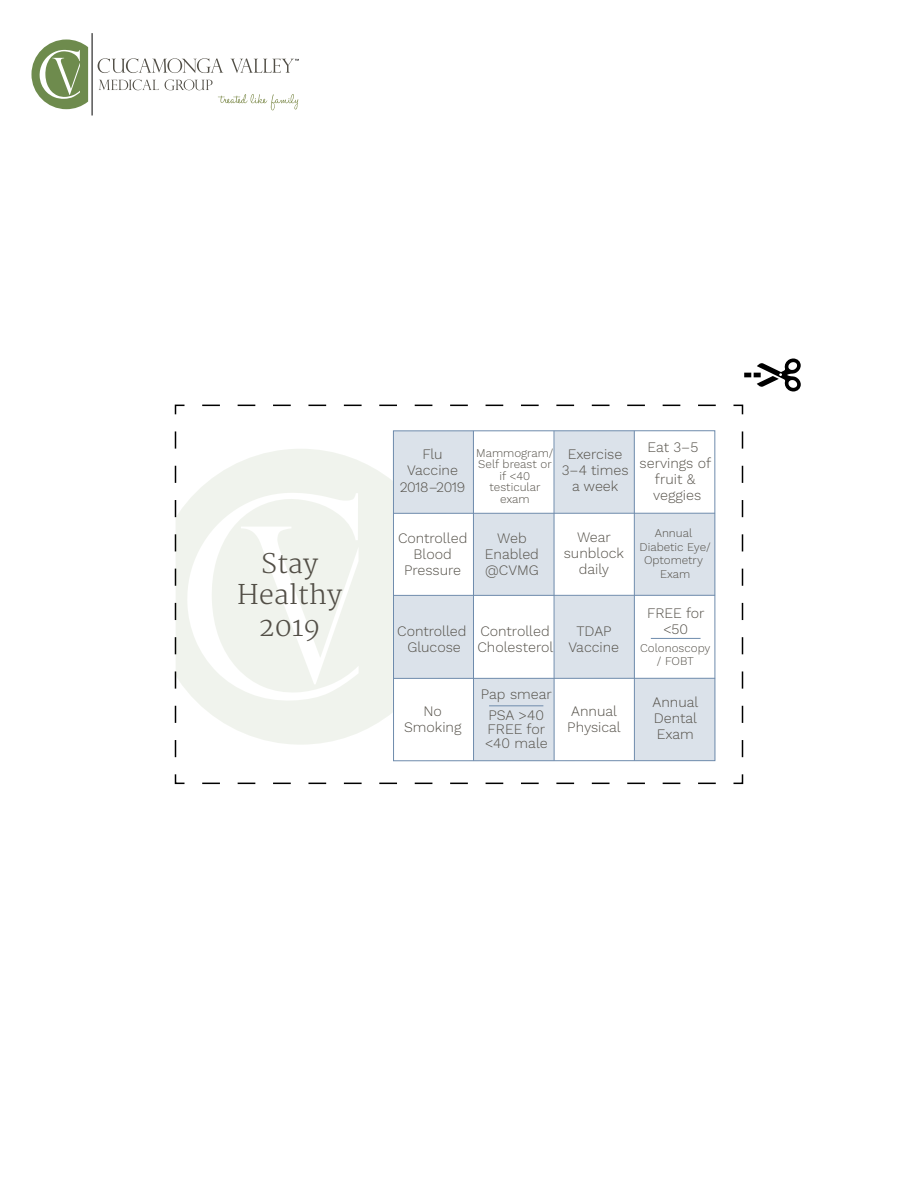
<style>
.page{position:relative;width:918px;height:1188px;background:#fff}
.page>*{position:absolute;margin:0;border:0;box-sizing:border-box;transform-origin:0 0}
.t1{font:300 26.4px/31.8px "Merriweather";color:#524e46;text-align:center}
.t2{font:300 14.25px/16px "Work Sans";color:#524e46;text-align:center}
.t3{font:300 11.7px/11.4px "Work Sans";color:#524e46;text-align:center}
</style>
<div class="page">
<svg style="left:733px;top:774px;width:11px;height:11px"></svg>
<svg style="left:202px;top:783px;width:514px;height:1px"></svg>
<svg style="left:174px;top:774px;width:11px;height:11px"></svg>
<svg style="left:175px;top:431px;width:1px;height:326px"></svg>
<svg style="left:174px;top:404px;width:11px;height:11px"></svg>
<svg style="left:202px;top:405px;width:514px;height:1px"></svg>
<svg style="left:733px;top:404px;width:11px;height:11px"></svg>
<svg style="left:742px;top:431px;width:1px;height:327px"></svg>
<hr style="left:92px;top:33px;width:1px;height:82px;background:#000">
<svg style="left:98px;top:58px;width:125px;height:15px"></svg>
<svg style="left:99px;top:79px;width:60px;height:11px"></svg>
<svg style="left:231px;top:59px;width:68px;height:14px"></svg>
<svg style="left:31px;top:40px;width:57px;height:69px"></svg>
<svg style="left:165px;top:79px;width:133px;height:31px"></svg>
<svg style="left:744px;top:358px;width:57px;height:34px"></svg>
<svg style="left:176px;top:449px;width:217px;height:296px;fill:#f0f3ed"></svg>
<svg style="left:187px;top:492px;width:172px;height:209px"></svg>
<div style="left:393px;top:431px;width:81px;height:82px;background:#dbe2ea"></div>
<div style="left:554px;top:431px;width:81px;height:82px;background:#dbe2ea"></div>
<div style="left:474px;top:513px;width:80px;height:83px;background:#dbe2ea"></div>
<div style="left:635px;top:513px;width:80px;height:83px;background:#dbe2ea"></div>
<div style="left:393px;top:596px;width:81px;height:82px;background:#dbe2ea"></div>
<div style="left:554px;top:596px;width:81px;height:82px;background:#dbe2ea"></div>
<div style="left:474px;top:678px;width:80px;height:83px;background:#dbe2ea"></div>
<div style="left:635px;top:678px;width:80px;height:83px;background:#dbe2ea"></div>
<div style="left:393px;top:431px;width:322px;height:330px;border:1px solid #6e8bac"></div>
<hr style="left:393px;top:595px;width:322px;height:1px;background:#6e8bac">
<hr style="left:393px;top:678px;width:322px;height:1px;background:#6e8bac">
<hr style="left:393px;top:513px;width:322px;height:1px;background:#6e8bac">
<hr style="left:554px;top:431px;width:1px;height:330px;background:#6e8bac">
<hr style="left:473px;top:431px;width:1px;height:330px;background:#6e8bac">
<hr style="left:634px;top:431px;width:1px;height:330px;background:#6e8bac">
<hr style="left:489px;top:706px;width:54px;height:1px;background:#6e8bac">
<hr style="left:651px;top:638px;width:50px;height:1px;background:#6e8bac">
<h1 class="t1" style="left:237px;top:549px;width:106px">Stay<br>Healthy<br>2019</h1>
<p class="t2" style="left:400px;top:447px;width:67px">Flu<br>Vaccine<br>2018–2019</p>
<p class="t2" style="left:562px;top:447px;width:68px">Exercise<br>3–4 times a week</p>
<p class="t2" style="left:640px;top:439px;width:73px">Eat 3–5 servings of fruit &amp; veggies</p>
<p class="t3" style="left:476px;top:448px;width:79px">Mammogram/<br>Self breast or if &lt;40 testicular exam</p>
<p class="t2" style="left:398px;top:530px;width:71px">Controlled<br>Blood<br>Pressure</p>
<p class="t2" style="left:564px;top:530px;width:62px">Wear sunblock daily</p>
<p class="t3" style="left:640px;top:527px;width:73px;line-height:13.8px">Annual<br>Diabetic Eye/<br>Optometry<br>Exam</p>
<p class="t2" style="left:485px;top:530px;width:56px">Web<br>Enabled @CVMG</p>
<p class="t2" style="left:397px;top:623px;width:71px">Controlled<br>Glucose</p>
<p class="t2" style="left:568px;top:624px;width:52px">TDAP<br>Vaccine</p>
<p class="t2" style="left:477px;top:624px;width:78px;text-align:left">Controlled<br>Cholesterol</p>
<p class="t2" style="left:647px;top:605px;width:59px">FREE for &lt;50</p>
<p class="t3" style="left:640px;top:641px;width:72px;line-height:13.8px">Colonoscopy / FOBT</p>
<p class="t2" style="left:481px;top:687px;width:73px">Pap smear</p>
<p class="t2" style="left:404px;top:704px;width:59px">No<br>Smoking</p>
<p class="t2" style="left:567px;top:704px;width:55px;text-align:left">Annual<br>Physical</p>
<p class="t2" style="left:652px;top:695px;width:47px;text-align:justify">Annual Dental Exam</p>
<p class="t2" style="left:485px;top:709px;width:65px;line-height:13.8px;text-align:left">PSA &gt;40<br>FREE for &lt;40 male</p>
</div>
